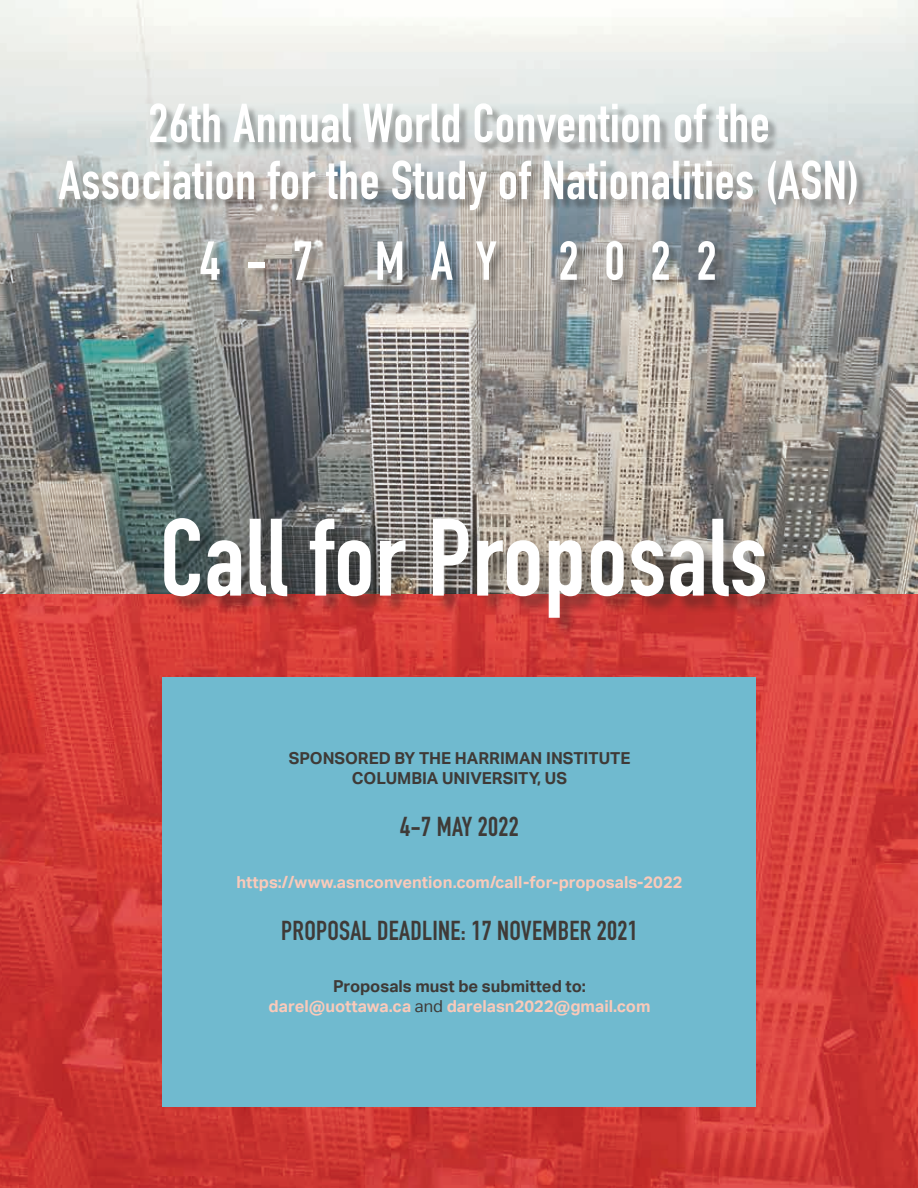
<style>
.page{position:relative;width:918px;height:1188px;background:#fff}
.page>*{position:absolute;margin:0;border:0;box-sizing:border-box;transform-origin:0 0}
.t1{font:700 108px "DIN Condensed";letter-spacing:.01em;color:#fff}
.t2{font:700 54px/57px "DIN Condensed";letter-spacing:.01em;color:#fff;text-align:center}
.t3{font:700 27px "DIN Condensed";letter-spacing:.01em;color:#3f3a37}
.t4{font:700 16.5px/19.8px "Aktiv Grotesk";color:#facaba;text-align:center}
.t5{font:700 16.5px/19.8px "Aktiv Grotesk";color:#3f3a37;text-align:center}
.s1{color:#3f3a37}
.s2{font-weight:400;color:#3f3a37}
</style>
<div class="page">
<img style="left:0;top:0;width:918px;height:594px">
<img style="left:0;top:594px;width:918px;height:594px">
<div style="left:162px;top:677px;width:594px;height:430px;background:#70bacf"></div>
<div style="left:166px;top:521px;width:617px;height:115px;background:#1d1d1b;opacity:.35"></div>
<div style="left:60px;top:105px;width:808px;height:117px;background:#1d1d1b;opacity:.35"></div>
<div style="left:202px;top:243px;width:524px;height:49px;background:#1d1d1b;opacity:.35"></div>
<h2 class="t2" style="left:59px;top:94px;width:802px">26th Annual World Convention of the<br>Association for the Study of Nationalities (ASN)</h2>
<h2 class="t2" style="left:200px;top:232px;width:518px">4-7 MAY 2022</h2>
<h1 class="t1" style="left:160px;top:485px;width:609px">Call for Proposals</h1>
<p class="t5" style="left:289px;top:748px;width:343px">SPONSORED BY THE HARRIMAN INSTITUTE<br>COLUMBIA UNIVERSITY, US</p>
<h3 class="t3" style="left:400px;top:808px;width:120px">4-7 MAY 2022</h3>
<p class="t4" style="left:236px;top:872px;width:448px">https://www.asnconvention.com/call-for-proposals-2022</p>
<h3 class="t3" style="left:281px;top:913px;width:358px">PROPOSAL DEADLINE: 17 NOVEMBER 2021</h3>
<p class="t4" style="left:269px;top:977px;width:383px"><span class="s1">Proposals must be submitted to: </span>darel@uottawa.ca <span class="s2">and</span> darelasn2022@gmail.com</p>
</div>
